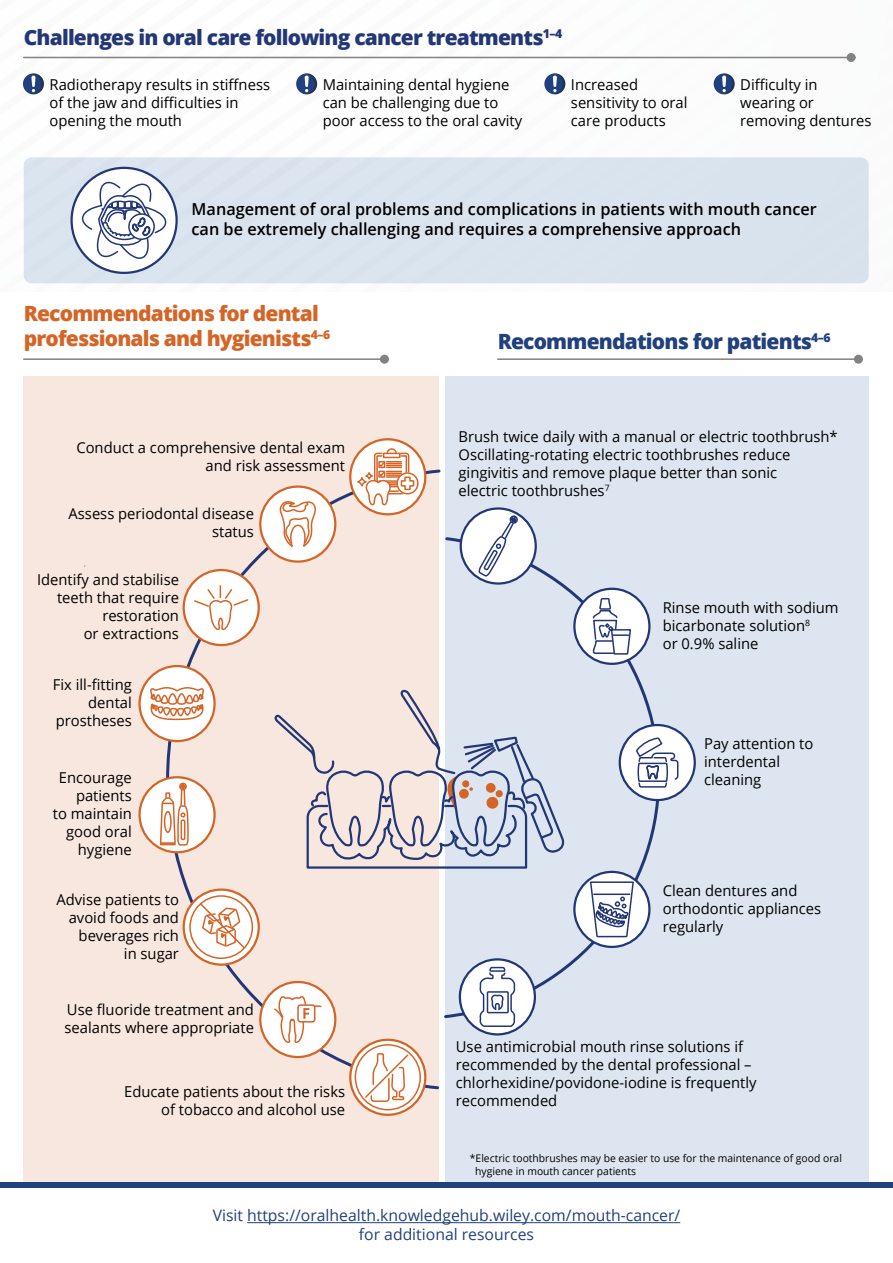
<style>
.page{position:relative;width:893px;height:1263px;background:#fff}
.page>*{position:absolute;margin:0;border:0;box-sizing:border-box;transform-origin:0 0}
.t1{font:800 21px/25.2px "Open Sans";letter-spacing:-.04em;color:#d56427}
.t2{font:800 21px "Open Sans";letter-spacing:-.04em;color:#233776}
.t3{font:800 21px "Open Sans";letter-spacing:-.04em;color:#21407e}
.t4{font:600 16.5px/19.8px "Open Sans";color:#000}
.t5{font:15.75px/18.9px "Open Sans";color:#21407e;text-align:center}
.t6{font:15px/18px "Open Sans";color:#000}
.t7{font:10.5px/12.6px "Open Sans";color:#000}
.s1{font-style:inherit}
</style>
<div class="page">
<svg style="left:23px;top:53px;width:842px;height:231px"></svg>
<div style="left:24px;top:376px;width:415px;height:806px;background:#f8e7de"></div>
<div style="left:446px;top:376px;width:423px;height:806px;background:#dde6f0"></div>
<svg style="left:117px;top:82px;width:8px;height:8px"></svg>
<div style="left:0;top:1182px;width:893px;height:5px;background:#21407e"></div>
<hr style="left:247px;top:1222px;width:433px;height:1px;background:#21407e">
<div style="left:23px;top:73px;width:21px;height:21px;background:#21407e;border-radius:50%"></div>
<svg style="left:31px;top:73px;width:13px;height:21px"></svg>
<div style="left:296px;top:73px;width:21px;height:21px;background:#21407e;border-radius:50%"></div>
<svg style="left:305px;top:73px;width:12px;height:21px"></svg>
<div style="left:544px;top:73px;width:21px;height:21px;background:#21407e;border-radius:50%"></div>
<svg style="left:553px;top:73px;width:12px;height:21px"></svg>
<div style="left:714px;top:73px;width:21px;height:21px;background:#21407e;border-radius:50%"></div>
<svg style="left:722px;top:73px;width:13px;height:21px"></svg>
<hr style="left:24px;top:57px;width:827px;height:1px;background:#828282">
<div style="left:847px;top:53px;width:9px;height:9px;background:#828282;border-radius:50%"></div>
<div style="left:24px;top:157px;width:845px;height:126px;background:#d9e3ee;border-radius:8px"></div>
<svg style="left:72px;top:168px;width:105px;height:105px;background:#e5e7ef"></svg>
<div style="left:70px;top:167px;width:108px;height:107px;border:2px solid #233776;border-radius:50%"></div>
<svg style="left:80px;top:181px;width:88px;height:78px;background:#d1d5e2"></svg>
<hr style="left:24px;top:358px;width:361px;height:2px;background:#828282">
<div style="left:380px;top:355px;width:9px;height:9px;background:#828282;border-radius:50%"></div>
<hr style="left:498px;top:358px;width:361px;height:2px;background:#828282">
<div style="left:854px;top:355px;width:9px;height:9px;background:#828282;border-radius:50%"></div>
<svg style="left:442px;top:535px;width:217px;height:485px"></svg>
<div style="left:461px;top:508px;width:75px;height:75px;background:#fff;border-radius:50%"></div>
<div style="left:460px;top:507px;width:77px;height:78px;border:2px solid #233776;border-radius:50%"></div>
<svg style="left:477px;top:514px;width:41px;height:64px"></svg>
<div style="left:620px;top:725px;width:75px;height:75px;background:#fff;border-radius:50%"></div>
<div style="left:619px;top:724px;width:77px;height:77px;border:2px solid #233776;border-radius:50%"></div>
<svg style="left:635px;top:737px;width:44px;height:81px"></svg>
<div style="left:574px;top:589px;width:75px;height:75px;background:#fff;border-radius:50%"></div>
<div style="left:573px;top:588px;width:77px;height:77px;border:2px solid #233776;border-radius:50%"></div>
<svg style="left:592px;top:554px;width:40px;height:126px"></svg>
<div style="left:574px;top:872px;width:75px;height:75px;background:#fff;border-radius:50%"></div>
<div style="left:573px;top:871px;width:77px;height:77px;border:2px solid #233776;border-radius:50%"></div>
<svg style="left:589px;top:880px;width:46px;height:83px"></svg>
<div style="left:460px;top:959px;width:75px;height:75px;background:#fff;border-radius:50%"></div>
<div style="left:459px;top:958px;width:77px;height:77px;border:2px solid #233776;border-radius:50%"></div>
<svg style="left:478px;top:938px;width:38px;height:90px"></svg>
<svg style="left:165px;top:468px;width:277px;height:623px"></svg>
<svg style="left:140px;top:666px;width:75px;height:75px"></svg>
<svg style="left:140px;top:777px;width:75px;height:75px"></svg>
<div style="left:138px;top:776px;width:78px;height:77px;border:2px solid #d56427;border-radius:50%"></div>
<svg style="left:184px;top:570px;width:75px;height:75px"></svg>
<div style="left:183px;top:569px;width:77px;height:77px;border:2px solid #d56427;border-radius:50%"></div>
<svg style="left:149px;top:586px;width:101px;height:260px"></svg>
<svg style="left:350px;top:439px;width:75px;height:75px"></svg>
<div style="left:349px;top:438px;width:77px;height:77px;border:2px solid #d56427;border-radius:50%"></div>
<div style="left:396px;top:472px;width:23px;height:22px;border:2px solid #d56427;border-radius:50%"></div>
<svg style="left:364px;top:447px;width:51px;height:60px;background:#f1cfbc"></svg>
<div style="left:365px;top:472px;width:8px;height:8px;border:2px solid #d56427;border-radius:50%"></div>
<svg style="left:358px;top:478px;width:8px;height:8px"></svg>
<div style="left:357px;top:477px;width:10px;height:10px;border:2px solid #d56427;border-radius:50%"></div>
<div style="left:260px;top:487px;width:75px;height:75px;background:#fff;border-radius:50%"></div>
<div style="left:259px;top:485px;width:77px;height:78px;border:2px solid #d56427;border-radius:50%"></div>
<svg style="left:278px;top:468px;width:38px;height:79px"></svg>
<svg style="left:184px;top:890px;width:75px;height:75px;background:#f7e4d9"></svg>
<div style="left:183px;top:888px;width:77px;height:78px;border:2px solid #d56427;border-radius:50%"></div>
<div style="left:189px;top:895px;width:64px;height:64px;border:2px solid #d56427;border-radius:50%"></div>
<svg style="left:198px;top:902px;width:48px;height:48px;background:#f5ddcf"></svg>
<div style="left:260px;top:982px;width:75px;height:75px;background:#fff;border-radius:50%"></div>
<div style="left:259px;top:981px;width:77px;height:77px;border:2px solid #d56427;border-radius:50%"></div>
<svg style="left:274px;top:996px;width:48px;height:47px"></svg>
<svg style="left:350px;top:1040px;width:75px;height:75px"></svg>
<div style="left:349px;top:1039px;width:77px;height:77px;border:2px solid #d56427;border-radius:50%"></div>
<svg style="left:354px;top:1011px;width:68px;height:100px"></svg>
<h1 class="t2" style="left:24px;top:21px;width:540px">Challenges in oral care following cancer treatments<sup>1–4</sup></h1>
<p class="t6" style="left:50px;top:75px;width:222px">Radiotherapy results in stiffness of the jaw and difficulties in opening the mouth</p>
<p class="t6" style="left:323px;top:75px;width:201px">Maintaining dental hygiene can be challenging due to poor access to the oral cavity</p>
<p class="t6" style="left:571px;top:75px;width:118px">Increased sensitivity to oral care products</p>
<p class="t6" style="left:740px;top:75px;width:133px">Difficulty in wearing or removing dentures</p>
<p class="t4" style="left:192px;top:199px;width:627px">Management of oral problems and complications in patients with mouth cancer can be extremely challenging and requires a comprehensive approach</p>
<h1 class="t1" style="left:24px;top:300px;width:308px">Recommendations for dental professionals and hygienists<sup>4–6</sup></h1>
<p class="t6" style="left:76px;top:438px;width:270px;text-align:right">Conduct a comprehensive dental exam and risk assessment</p>
<p class="t6" style="left:69px;top:505px;width:187px;text-align:right">Assess periodontal disease status</p>
<p class="t6" style="left:37px;top:570px;width:143px;text-align:right">Identify and stabilise teeth that require restoration<br>or extractions</p>
<p class="t6" style="left:53px;top:675px;width:80px;text-align:right">Fix ill-fitting dental prostheses</p>
<p class="t6" style="left:53px;top:768px;width:80px;text-align:right">Encourage patients<br>to maintain good oral hygiene</p>
<p class="t6" style="left:57px;top:890px;width:124px;text-align:right">Advise patients to avoid foods and beverages rich<br>in sugar</p>
<p class="t6" style="left:65px;top:1000px;width:191px">Use fluoride treatment and sealants where appropriate</p>
<p class="t6" style="left:124px;top:1082px;width:222px;text-align:right">Educate patients about the risks of tobacco and alcohol use</p>
<h1 class="t3" style="left:498px;top:325px;width:335px">Recommendations for patients<sup>4–6</sup></h1>
<p class="t6" style="left:459px;top:427px;width:381px">Brush twice daily with a manual or electric toothbrush* Oscillating-rotating electric toothbrushes reduce gingivitis and remove plaque better than sonic<br><span class="s1">electric</span> toothbrushes<sup>7</sup></p>
<p class="t6" style="left:663px;top:598px;width:177px">Rinse mouth with sodium bicarbonate solution<sup>8<br></sup>or 0.9% saline</p>
<p class="t6" style="left:704px;top:734px;width:111px">Pay attention to interdental cleaning</p>
<p class="t6" style="left:663px;top:881px;width:160px">Clean dentures and orthodontic appliances regularly</p>
<p class="t6" style="left:456px;top:1037px;width:302px">Use antimicrobial mouth rinse solutions if recommended by the dental professional – chlorhexidine/povidone-iodine is frequently recommended</p>
<p class="t7" style="left:475px;top:1152px;width:368px;text-indent:-5px">*Electric toothbrushes may be easier to use for the maintenance of good oral hygiene in mouth cancer patients</p>
<p class="t5" style="left:213px;top:1206px;width:469px">Visit https://oralhealth.knowledgehub.wiley.com/mouth-cancer/ for additional resources</p>
</div>
